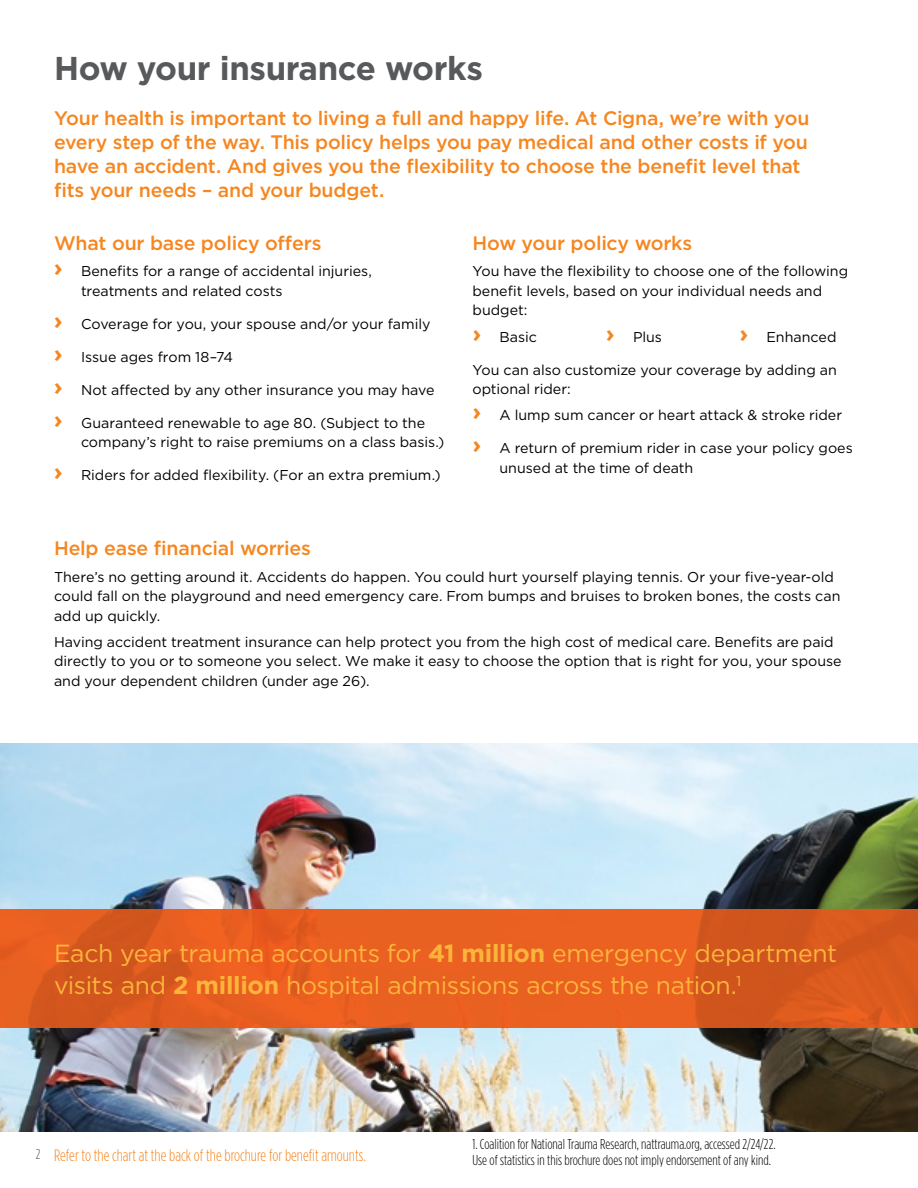
<style>
.page{position:relative;width:918px;height:1188px;background:#fff}
.page>*{position:absolute;margin:0;border:0;box-sizing:border-box;transform-origin:0 0}
.t1{font:700 33px "Gotham";letter-spacing:-.01em;color:#58595b}
.t2{font:24.75px/32.2px "Gotham";letter-spacing:-.015em;color:#fcb53b}
.t3{font:500 19.5px/24px "Gotham";letter-spacing:-.01em;color:#f6861f}
.t4{font:300 16.5px "Gotham Condensed";color:#f6861f}
.t5{font:14.25px/19.5px "Gotham";color:#000}
.t6{font:300 14.25px/15.8px "Gotham Condensed";color:#000}
.s1{font-weight:700;font-size:24px;color:#f6861f}
.s2{font-weight:700}
.s3{font-size:14.25px;color:#58595b}
</style>
<div class="page">
<img style="left:0;top:743px;width:918px;height:389px">
<svg style="left:0;top:909px;width:918px;height:119px;background:#e25c1f"></svg>
<h1 class="t1" style="left:54px;top:47px;width:430px">How your insurance works</h1>
<p class="t3" style="left:54px;top:106px;width:757px">Your health is important to living a full and happy life. At Cigna, we’re with you every step of the way. This policy helps you pay medical and other costs if you have an accident. And gives you the flexibility to choose the benefit level that fits your needs – and your budget.</p>
<h3 class="t3" style="left:54px;top:231px;width:269px">What our base policy offers</h3>
<p class="t5" style="left:81px;top:261px;width:292px;text-indent:-27px"><span class="s1">›</span> Benefits for a range of accidental injuries, treatments and related costs</p>
<p class="t5" style="left:54px;top:314px;width:378px"><span class="s1">›</span> Coverage for you, your spouse and/or your family</p>
<p class="t5" style="left:54px;top:347px;width:181px"><span class="s1">›</span> Issue ages from 18–74</p>
<p class="t5" style="left:54px;top:380px;width:382px"><span class="s1">›</span> Not affected by any other insurance you may have</p>
<p class="t5" style="left:81px;top:413px;width:365px;text-indent:-27px"><span class="s1">›</span> Guaranteed renewable to age 80. (Subject to the company’s right to raise premiums on a class basis.)</p>
<p class="t5" style="left:54px;top:465px;width:388px"><span class="s1">›</span> Riders for added flexibility. (For an extra premium.)</p>
<h3 class="t3" style="left:472px;top:231px;width:221px">How your policy works</h3>
<p class="t5" style="left:472px;top:261px;width:377px">You have the flexibility to choose one of the following benefit levels, based on your individual needs and budget:</p>
<p class="t5" style="left:472px;top:327px;width:66px"><span class="s1">›</span> Basic</p>
<p class="t5" style="left:606px;top:327px;width:58px"><span class="s1">›</span> Plus</p>
<p class="t5" style="left:739px;top:327px;width:99px"><span class="s1">›</span> Enhanced</p>
<p class="t5" style="left:472px;top:360px;width:366px">You can also customize your coverage by adding an optional rider:</p>
<p class="t5" style="left:472px;top:405px;width:371px"><span class="s1">›</span> A lump sum cancer or heart attack &amp; stroke rider</p>
<p class="t5" style="left:500px;top:438px;width:355px;text-indent:-27px"><span class="s1">›</span> A return of premium rider in case your policy goes unused at the time of death</p>
<h3 class="t3" style="left:54px;top:536px;width:258px">Help ease financial worries</h3>
<p class="t5" style="left:54px;top:567px;width:788px">There’s no getting around it. Accidents do happen. You could hurt yourself playing tennis. Or your five-year-old could fall on the playground and need emergency care. From bumps and bruises to broken bones, the costs can add up quickly.</p>
<p class="t5" style="left:54px;top:632px;width:789px">Having accident treatment insurance can help protect you from the high cost of medical care. Benefits are paid directly to you or to someone you select. We make it easy to choose the option that is right for you, your spouse and your dependent children (under age 26).</p>
<h2 class="t2" style="left:54px;top:937px;width:785px">Each year trauma accounts for <span class="s2">41 million</span> emergency department visits and <span class="s2">2 million</span> hospital admissions across the nation.<sup>1</sup></h2>
<p class="t4" style="left:36px;top:1146px;width:331px"><span class="s3">2</span> Refer to the chart at the back of the brochure for benefit amounts.</p>
<p class="t6" style="left:472px;top:1136px;width:304px">1. Coalition for National Trauma Research, nattrauma.org, accessed 2/24/22.<br>Use of statistics in this brochure does not imply endorsement of any kind.</p>
</div>
